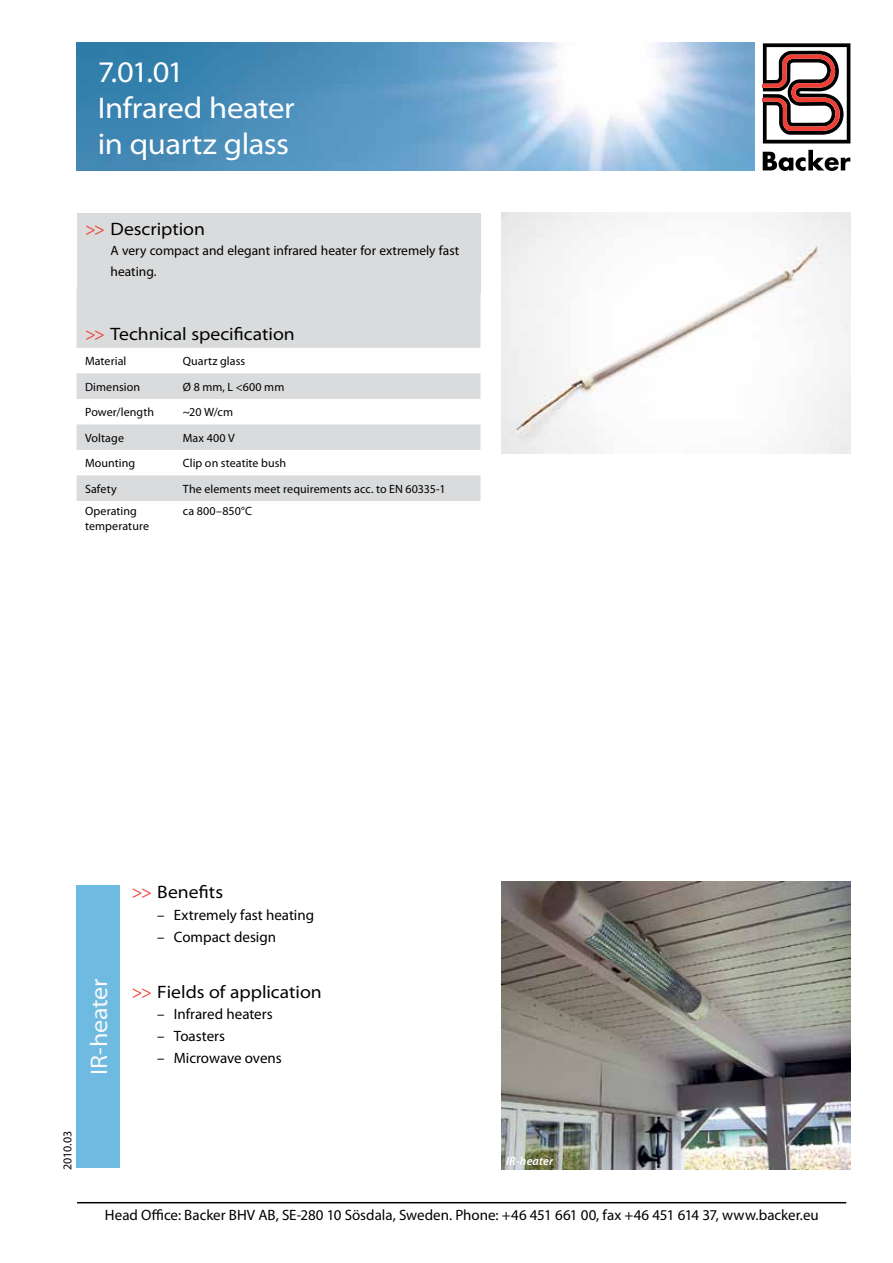
<style>
.page{position:relative;width:893px;height:1263px;background:#fff}
.page>*{position:absolute;margin:0;border:0;box-sizing:border-box;transform-origin:0 0}
.t1{font:semi-expanded 30px/36px "Myriad Pro";letter-spacing:-.015em;color:#fff}
.t2{font:semi-expanded 24px "Myriad Pro";letter-spacing:-.01em;color:#f8f9f9}
.t3{font:semi-expanded 18px "Myriad Pro";color:#000}
.t4{font:15px "Myriad Pro";color:#000}
.t5{font:13.5px/20.7px "Myriad Pro";color:#000}
.t6{font:12px/14.4px "Myriad Pro";letter-spacing:.01em;color:#000}
.t7{font:italic 600 12px "Myriad Pro";letter-spacing:.015em;color:#fff}
.s1{color:#ef4135}
</style>
<div class="page">
<hr style="left:77px;top:1202px;width:769px;height:1px;background:#000">
<img style="left:77px;top:43px;width:677px;height:127px">
<svg style="left:763px;top:150px;width:87px;height:21px"></svg>
<svg style="left:763px;top:43px;width:87px;height:100px"></svg>
<svg style="left:77px;top:293px;width:403px;height:208px;fill:#dadbdc"></svg>
<div style="left:77px;top:213px;width:403px;height:80px;background:#dadbdc"></div>
<div style="left:77px;top:885px;width:43px;height:283px;background:#6ebae0"></div>
<img style="left:502px;top:213px;width:348px;height:241px">
<img style="left:502px;top:881px;width:348px;height:288px">
<h1 class="t1" style="left:98px;top:54px;width:199px">7.01.01<br>Infrared heater in quartz glass</h1>
<h3 class="t3" style="left:85px;top:219px;width:122px"><span class="s1">&gt;&gt;</span> Description</h3>
<p class="t5" style="left:111px;top:240px;width:350px">A very compact and elegant infrared heater for extremely fast heating.</p>
<h3 class="t3" style="left:85px;top:324px;width:211px"><span class="s1">&gt;&gt;</span> Technical specification</h3>
<p class="t6" style="left:85px;top:354px;width:43px">Material</p>
<p class="t6" style="left:183px;top:354px;width:64px">Quartz glass</p>
<p class="t6" style="left:85px;top:379px;width:57px">Dimension</p>
<p class="t6" style="left:183px;top:379px;width:103px">Ø 8 mm, L &lt;600 mm</p>
<p class="t6" style="left:85px;top:405px;width:71px">Power/length</p>
<p class="t6" style="left:183px;top:405px;width:52px">~20 W/cm</p>
<p class="t6" style="left:85px;top:430px;width:40px">Voltage</p>
<p class="t6" style="left:183px;top:430px;width:54px">Max 400 V</p>
<p class="t6" style="left:85px;top:456px;width:52px">Mounting</p>
<p class="t6" style="left:183px;top:456px;width:105px">Clip on steatite bush</p>
<p class="t6" style="left:85px;top:481px;width:33px">Safety</p>
<p class="t6" style="left:183px;top:481px;width:264px">The elements meet requirements acc. to EN 60335-1</p>
<p class="t6" style="left:85px;top:504px;width:65px">Operating temperature</p>
<p class="t6" style="left:183px;top:504px;width:71px">ca 800–850°C</p>
<h2 class="t2" style="left:86px;top:1075px;width:98px;rotate:-90deg">IR-heater</h2>
<h3 class="t3" style="left:132px;top:882px;width:93px"><span class="s1">&gt;&gt;</span> Benefits</h3>
<p class="t4" style="left:157px;top:905px;width:158px">– Extremely fast heating</p>
<p class="t4" style="left:157px;top:927px;width:120px">– Compact design</p>
<h3 class="t3" style="left:132px;top:982px;width:191px"><span class="s1">&gt;&gt;</span> Fields of application</h3>
<p class="t4" style="left:157px;top:1005px;width:117px">– Infrared heaters</p>
<p class="t4" style="left:157px;top:1027px;width:69px">– Toasters</p>
<p class="t4" style="left:157px;top:1048px;width:126px">– Microwave ovens</p>
<p class="t6" style="left:60px;top:1170px;width:40px;rotate:-90deg">2010.03</p>
<p class="t7" style="left:506px;top:1153px;width:49px">IR-heater</p>
<p class="t4" style="left:105px;top:1206px;width:715px">Head Office: Backer BHV AB, SE-280 10 Sösdala, Sweden. Phone: +46 451 661 00, fax +46 451 614 37, www.backer.eu</p>
</div>
